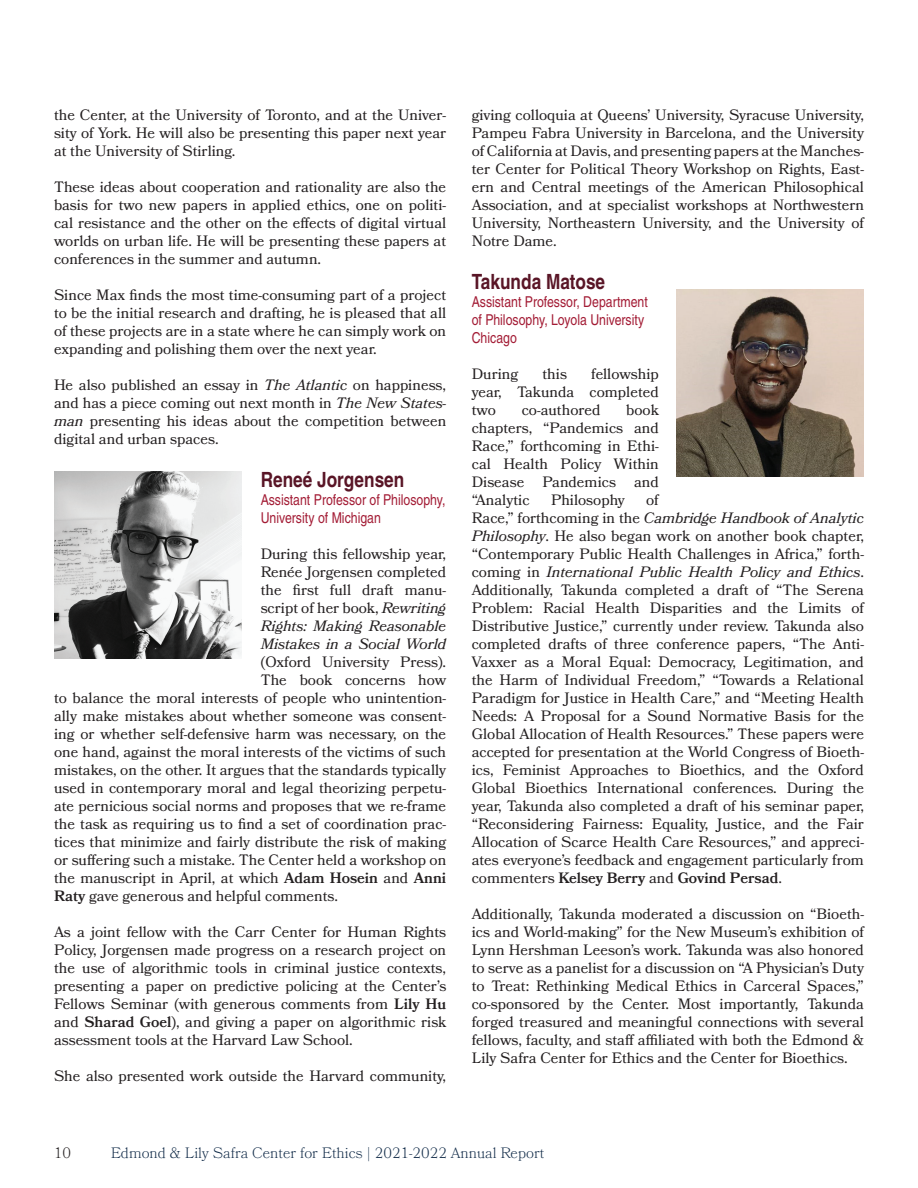
<style>
.page{position:relative;width:918px;height:1188px;background:#fff}
.page>*{position:absolute;margin:0;border:0;box-sizing:border-box;transform-origin:0 0}
.t1{font:700 21px "Nimbus San Con L";color:#591526}
.t2{font:15px/18px "Bookmania";color:#231f20;text-align:justify}
.t3{font:15px/18px "Nimbus San Con L";color:#a31c35}
.t4{font:300 15px "Bookmania";color:#112b48}
.t5{font:300 15px "Bookmania";color:#231f20}
.s1{font-style:italic}
.s2{font-weight:600}
</style>
<div class="page">
<img style="left:54px;top:472px;width:187px;height:187px">
<img style="left:677px;top:290px;width:187px;height:187px">
<p class="t2" style="left:54px;top:106px;width:394px">the Center, at the University of Toronto, and at the Univer&shy;sity of York. He will also be presenting this paper next year at the University of Stirling.</p>
<p class="t2" style="left:54px;top:178px;width:394px">These ideas about cooperation and rationality are also the basis for two new papers in applied ethics, one on politi&shy;cal resistance and the other on the effects of digital virtual worlds on urban life. He will be presenting these papers at conferences in the summer and autumn.</p>
<p class="t2" style="left:54px;top:286px;width:394px">Since Max finds the most time-consuming part of a project to be the initial research and drafting, he is pleased that all of these projects are in a state where he can simply work on expanding and polishing them over the next year.</p>
<p class="t2" style="left:54px;top:376px;width:394px">He also published an essay in <span class="s1">The Atlantic</span> on happiness, and has a piece coming out next month in <span class="s1">The New States&shy;man</span> presenting his ideas about the competition between digital and urban spaces.</p>
<h1 class="t1" style="left:261px;top:464px;width:145px">Reneé Jorgensen</h1>
<p class="t3" style="left:261px;top:490px;width:186px">Assistant Professor of Philosophy,<br>University of Michigan</p>
<p class="t2" style="left:261px;top:545px;width:187px">During this fellowship year, Renée Jorgensen completed the first full draft manu&shy;script of her book, <span class="s1">Rewriting Rights: Making Reasonable Mistakes in a Social World</span></p>
<p class="t2" style="left:261px;top:653px;width:187px">(Oxford University Press).</p>
<p class="t2" style="left:261px;top:671px;width:187px">The book concerns how</p>
<p class="t2" style="left:54px;top:689px;width:394px">to balance the moral interests of people who unintention-</p>
<p class="t2" style="left:54px;top:707px;width:394px">ally make mistakes about whether someone was consent-</p>
<p class="t2" style="left:54px;top:725px;width:394px">ing or whether self-defensive harm was necessary, on the</p>
<p class="t2" style="left:54px;top:743px;width:394px">one hand, against the moral interests of the victims of such</p>
<p class="t2" style="left:54px;top:761px;width:394px">mistakes, on the other. It argues that the standards typically</p>
<p class="t2" style="left:54px;top:779px;width:394px">used in contemporary moral and legal theorizing perpetu-</p>
<p class="t2" style="left:54px;top:797px;width:394px">ate pernicious social norms and proposes that we re-frame</p>
<p class="t2" style="left:54px;top:815px;width:394px">the task as requiring us to find a set of coordination prac-</p>
<p class="t2" style="left:54px;top:833px;width:394px">tices that minimize and fairly distribute the risk of making</p>
<p class="t2" style="left:54px;top:851px;width:394px">or suffering such a mistake. The Center held a workshop on</p>
<p class="t2" style="left:54px;top:869px;width:394px">the manuscript in April, at which <span class="s2">Adam Hosein</span> and <span class="s2">Anni</span></p>
<p class="t2" style="left:54px;top:887px;width:286px"><span class="s2">Raty</span> gave generous and helpful comments.</p>
<p class="t2" style="left:54px;top:923px;width:394px">As a joint fellow with the Carr Center for Human Rights Policy, Jorgensen made progress on a research project on the use of algorithmic tools in criminal justice contexts, presenting a paper on predictive policing at the Center’s Fellows Seminar (with generous comments from <span class="s2">Lily Hu </span>and <span class="s2">Sharad Goel</span>), and giving a paper on algorithmic risk assessment tools at the Harvard Law School.</p>
<p class="t2" style="left:54px;top:1067px;width:394px">She also presented work outside the Harvard community,</p>
<p class="t2" style="left:472px;top:106px;width:394px">giving colloquia at Queens’ University, Syracuse University, Pampeu Fabra University in Barcelona, and the University of California at Davis, and presenting papers at the Manches&shy;ter Center for Political Theory Workshop on Rights, East&shy;ern and Central meetings of the American Philosophical Association, and at specialist workshops at Northwestern University, Northeastern University, and the University of Notre Dame.</p>
<h1 class="t1" style="left:472px;top:266px;width:135px">Takunda Matose</h1>
<p class="t3" style="left:472px;top:292px;width:178px">Assistant Professor, Department of Philosophy, Loyola University<br>Chicago</p>
<p class="t2" style="left:472px;top:365px;width:48px">During</p>
<p class="t2" style="left:543px;top:365px;width:26px">this</p>
<p class="t2" style="left:472px;top:365px;width:189px;text-indent:120px">fellowship year, Takunda completed two</p>
<p class="t2" style="left:472px;top:401px;width:189px;text-indent:155px">book chapters, “Pandemics and Race,” forthcoming in Ethi&shy;cal Health Policy Within Disease Pandemics and “Analytic</p>
<p class="t2" style="left:522px;top:401px;width:80px">co-authored</p>
<p class="t2" style="left:472px;top:491px;width:394px;text-align:left;text-indent:174px">of<br>Race,” forthcoming in the <span class="s1">Cambridge Handbook of Analytic Philosophy</span>. He also began work on another book chapter, “Contemporary Public Health Challenges in Africa,” forth&shy;coming in <span class="s1">International Public Health Policy and Ethics</span>.<br>Additionally, Takunda completed a draft of “The Serena Problem: Racial Health Disparities and the Limits of Distributive Justice,” currently under review. Takunda also completed drafts of three conference papers, “The Anti-Vaxxer as a Moral Equal: Democracy, Legitimation, and the Harm of Individual Freedom,” “Towards a Relational Paradigm for Justice in Health Care,” and “Meeting Health Needs: A Proposal for a Sound Normative Basis for the Global Allocation of Health Resources.” These papers were accepted for presentation at the World Congress of Bioeth&shy;ics, Feminist Approaches to Bioethics, and the Oxford Global Bioethics International conferences. During the year, Takunda also completed a draft of his seminar paper, “Reconsidering Fairness: Equality, Justice, and the Fair Allocation of Scarce Health Care Resources,” and appreci&shy;ates everyone’s feedback and engagement particularly from commenters <span class="s2">Kelsey Berry</span> and <span class="s2">Govind Persad</span>.</p>
<p class="t2" style="left:472px;top:905px;width:394px">Additionally, Takunda moderated a discussion on “Bioeth&shy;ics and World-making” for the New Museum’s exhibition of Lynn Hershman Leeson’s work. Takunda was also honored to serve as a panelist for a discussion on “A Physician’s Duty to Treat: Rethinking Medical Ethics in Carceral Spaces,” co-sponsored by the Center. Most importantly, Takunda forged treasured and meaningful connections with several fellows, faculty, and staff affiliated with both the Edmond &amp; Lily Safra Center for Ethics and the Center for Bioethics.</p>
<p class="t2" style="left:551px;top:491px;width:75px">Philosophy</p>
<p class="t5" style="left:54px;top:1144px;width:19px">10</p>
<p class="t4" style="left:111px;top:1144px;width:435px">Edmond &amp; Lily Safra Center for Ethics | 2021-2022 Annual Report</p>
</div>
